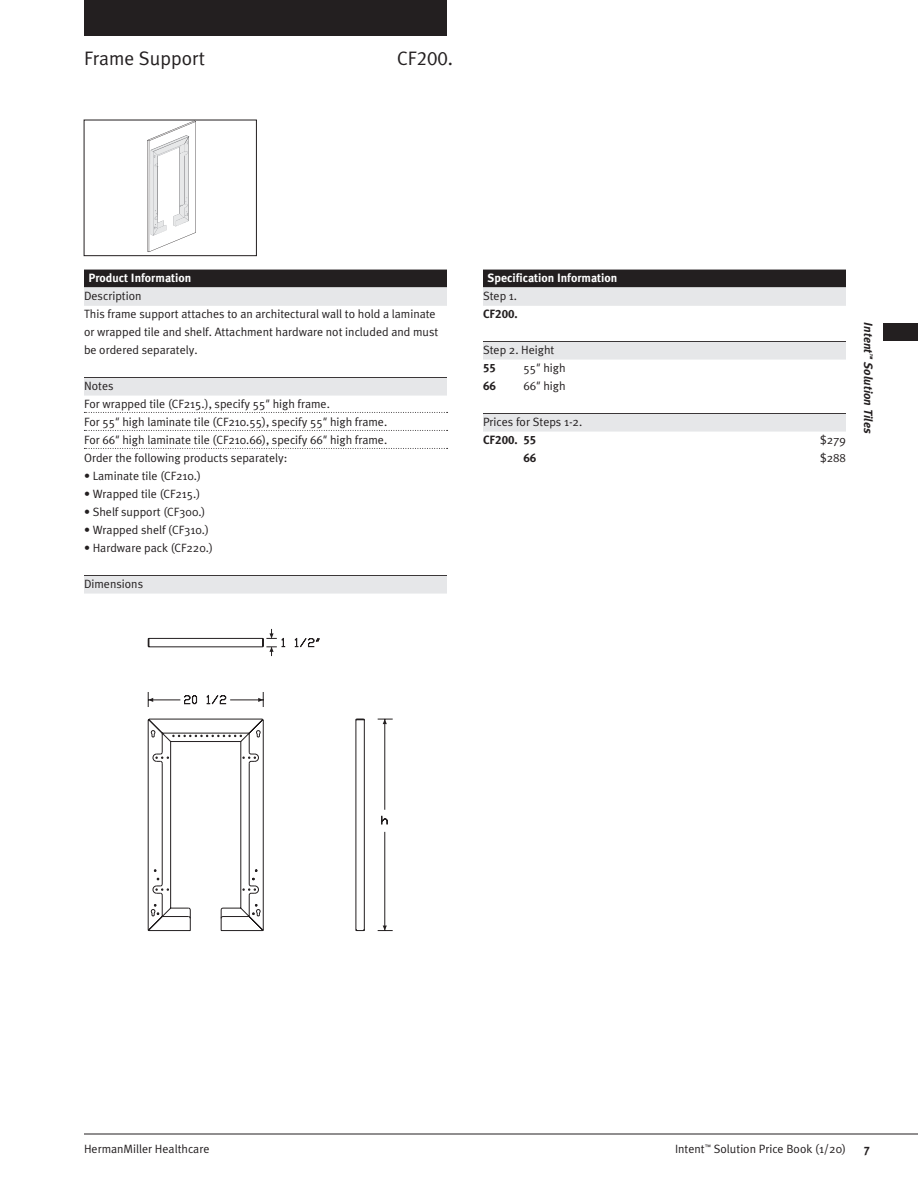
<style>
.page{position:relative;width:918px;height:1188px;background:#fff}
.page>*{position:absolute;margin:0;border:0;box-sizing:border-box;transform-origin:0 0}
.ProdName{font:19.5px "Meta HM";color:#231f20}
.ProdNums{font:19.5px "Meta Caps HM";color:#231f20}
.BodyText{font:12px/18px "Meta HM";color:#231f20}
.DottedRule{font:12px "Meta HM";color:#231f20}
.FooterRecto{font:12px "Meta HM";color:#231f20}
.GreyBarTopLine{font:12px "Meta HM";color:#231f20}
.BlackBarColumnBreak{font:700 12px "Meta HM";color:#fff}
.TabsVerso{font:italic 700 12px "Meta HM";color:#231f20}
.BodyText-2{font:700 12px "Meta Caps HM";color:#231f20}
.BlackBar{font:700 12px "Meta HM";color:#fff}
.GreyBar12{font:12px "Meta HM";color:#231f20}
.FooterRecto-2{font:700 12px "Meta HM";color:#231f20}
.s1{font-style:italic}
</style>
<div class="page">
<div style="left:84px;top:0;width:363px;height:36px;background:#231f20"></div>
<hr style="left:84px;top:1134px;width:834px;height:1px;background:#231f20">
<div style="left:884px;top:323px;width:34px;height:18px;background:#231f20"></div>
<div style="left:84px;top:270px;width:363px;height:18px;background:#231f20"></div>
<div style="left:84px;top:288px;width:363px;height:18px;background:#e6e7e9"></div>
<hr style="left:84px;top:377px;width:363px;height:1px;background:#231f20">
<div style="left:84px;top:378px;width:363px;height:18px;background:#e6e7e9"></div>
<svg style="left:84px;top:412px;width:364px;height:1px"></svg>
<svg style="left:84px;top:430px;width:364px;height:1px"></svg>
<svg style="left:84px;top:448px;width:364px;height:1px"></svg>
<hr style="left:84px;top:575px;width:363px;height:1px;background:#231f20">
<div style="left:84px;top:576px;width:363px;height:18px;background:#e6e7e9"></div>
<svg style="left:147px;top:628px;width:246px;height:304px"></svg>
<hr style="left:385px;top:719px;width:1px;height:90px;background:#231f20">
<svg style="left:378px;top:719px;width:14px;height:5px"></svg>
<hr style="left:385px;top:832px;width:1px;height:98px;background:#231f20">
<svg style="left:378px;top:926px;width:14px;height:5px"></svg>
<svg style="left:381px;top:816px;width:6px;height:8px"></svg>
<svg style="left:267px;top:629px;width:9px;height:9px"></svg>
<svg style="left:148px;top:638px;width:217px;height:293px"></svg>
<div style="left:483px;top:270px;width:363px;height:18px;background:#231f20"></div>
<div style="left:483px;top:288px;width:363px;height:18px;background:#e6e7e9"></div>
<hr style="left:483px;top:341px;width:363px;height:1px;background:#231f20">
<div style="left:483px;top:342px;width:363px;height:18px;background:#e6e7e9"></div>
<hr style="left:483px;top:413px;width:363px;height:1px;background:#231f20">
<div style="left:483px;top:414px;width:363px;height:18px;background:#e6e7e9"></div>
<svg style="left:147px;top:122px;width:49px;height:130px"></svg>
<img style="left:158px;top:214px;width:25px;height:20px">
<p class="ProdName" style="left:84px;top:47px;width:122px">Frame Support</p>
<p class="ProdNums" style="left:397px;top:47px;width:57px">CF200.</p>
<p class="BlackBar" style="left:88px;top:271px;width:104px">Product Information</p>
<p class="GreyBar12" style="left:84px;top:289px;width:59px">Description</p>
<p class="BodyText" style="left:84px;top:305px;width:356px">This frame support attaches to an architectural wall to hold a laminate or wrapped tile and shelf. Attachment hardware not included and must be ordered separately.</p>
<p class="GreyBarTopLine" style="left:84px;top:379px;width:31px">Notes</p>
<p class="BodyText" style="left:84px;top:395px;width:247px">For wrapped tile (CF215.), specify 55<span class="s1">"</span> high frame.</p>
<p class="DottedRule" style="left:84px;top:415px;width:305px">For 55<span class="s1">"</span> high laminate tile (CF210.55), specify 55<span class="s1">"</span> high frame.</p>
<p class="DottedRule" style="left:84px;top:433px;width:305px">For 66<span class="s1">"</span> high laminate tile (CF210.66), specify 66<span class="s1">"</span> high frame.</p>
<p class="DottedRule" style="left:84px;top:451px;width:205px">Order the following products separately:</p>
<p class="BodyText" style="left:84px;top:467px;width:119px">• Laminate tile (CF210.)</p>
<p class="BodyText" style="left:84px;top:485px;width:118px">• Wrapped tile (CF215.)</p>
<p class="BodyText" style="left:84px;top:503px;width:123px">• Shelf support (CF300.)</p>
<p class="BodyText" style="left:84px;top:521px;width:126px">• Wrapped shelf (CF310.)</p>
<p class="BodyText" style="left:84px;top:539px;width:130px">• Hardware pack (CF220.)</p>
<p class="GreyBarTopLine" style="left:84px;top:577px;width:61px">Dimensions</p>
<p class="BlackBarColumnBreak" style="left:488px;top:271px;width:131px">Specification Information</p>
<p class="GreyBar12" style="left:483px;top:289px;width:36px">Step 1.</p>
<p class="BodyText-2" style="left:483px;top:307px;width:36px">CF200.</p>
<p class="GreyBarTopLine" style="left:483px;top:343px;width:73px">Step 2. Height</p>
<p class="BodyText-2" style="left:483px;top:361px;width:14px">55</p>
<p class="BodyText" style="left:523px;top:359px;width:44px">55<span class="s1">"</span> high</p>
<p class="BodyText-2" style="left:483px;top:379px;width:14px">66</p>
<p class="BodyText" style="left:523px;top:377px;width:44px">66<span class="s1">"</span> high</p>
<p class="GreyBarTopLine" style="left:483px;top:415px;width:101px">Prices for Steps 1-2.</p>
<p class="BodyText-2" style="left:483px;top:433px;width:55px">CF200. 55</p>
<p class="BodyText" style="left:820px;top:431px;width:27px">$279</p>
<p class="BodyText-2" style="left:524px;top:451px;width:14px">66</p>
<p class="BodyText" style="left:820px;top:449px;width:27px">$288</p>
<p class="TabsVerso" style="left:875px;top:322px;width:113px;rotate:90deg">Intent™ Solution Tiles</p>
<p class="FooterRecto" style="left:84px;top:1141px;width:127px">HermanMiller Healthcare</p>
<p class="FooterRecto" style="left:675px;top:1141px;width:172px">Intent™ Solution Price Book (1/20)</p>
<p class="FooterRecto-2" style="left:864px;top:1141px;width:7px">7</p>
</div>
